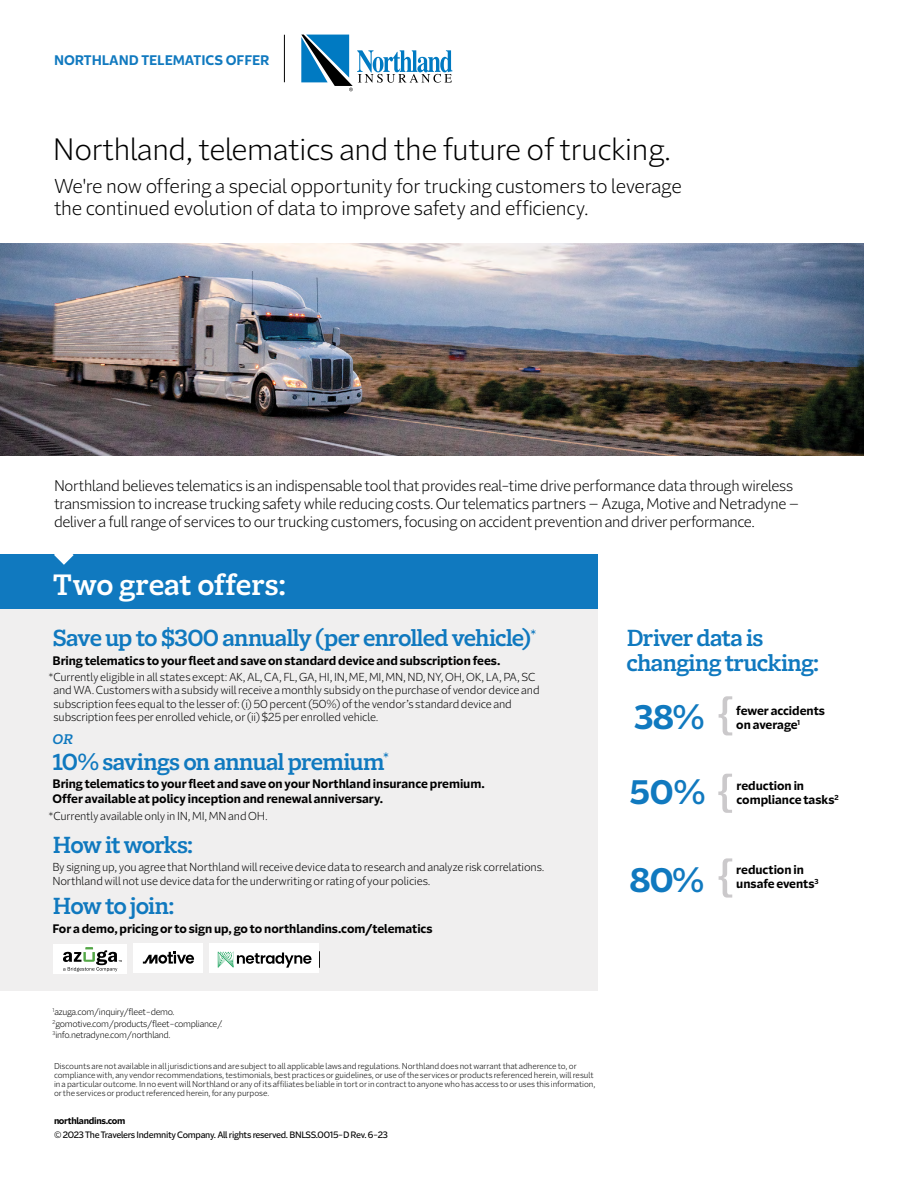
<style>
.page{position:relative;width:918px;height:1188px;background:#fff}
.page>*{position:absolute;margin:0;border:0;box-sizing:border-box;transform-origin:0 0}
.P__Body{font:700 33px "Batterson Sans";color:#1079bf}
.H2__Title{font:300 30px "Batterson Sans";letter-spacing:-.01em;color:#000}
.t1{font:600 28.5px "Batterson Slab";letter-spacing:-.005em;color:#fff}
.H4{font:600 22.5px/25.5px "Batterson Slab";letter-spacing:-.035em;color:#1079bf}
.P__Body__7_8_5{font:600 22.5px "Batterson Slab";letter-spacing:-.045em;color:#1079bf}
.H3_Intro_copy{font:300 19.5px/22.5px "Batterson Sans";letter-spacing:-.015em;color:#000}
.P__Body-2{font:300 15px/18px "Batterson Sans";letter-spacing:-.025em;color:#000}
.H1_Northland_Blue{font:700 13.5px "Batterson Sans";color:#1079bf}
.P__Body__7_8_5-2{font:italic 600 13.5px "Batterson Slab";color:#1079bf}
.H4-2{font:700 12px/14.2px "Batterson Sans";letter-spacing:-.005em;color:#000}
.P__Body-3{font:700 12px/14.2px "Batterson Sans";letter-spacing:-.005em;color:#000}
.P__Body__7_8_5-3{font:300 11.25px/13.5px "Batterson Sans";letter-spacing:-.015em;color:#000}
.H4-3{font:300 11.25px/13.5px "Batterson Sans";letter-spacing:-.01em;color:#000}
.P__Disclaimer{font:300 9px "Batterson Sans";letter-spacing:-.03em;color:#000}
.P__Disclaimer-2{font:9px "Batterson Sans";letter-spacing:-.03em;color:#000}
.P__Disclaimer-3{font:700 9px "Batterson Sans";letter-spacing:-.03em;color:#000}
.P__Body-4{font:300 8.25px/9px "Batterson Sans";letter-spacing:-.005em;color:#000}
</style>
<div class="page">
<img style="left:0;top:243px;width:864px;height:213px">
<svg style="left:301px;top:35px;width:151px;height:56px"></svg>
<hr style="left:284px;top:35px;width:1px;height:47px;background:#000">
<svg style="left:719px;top:696px;width:13px;height:39px"></svg>
<div style="left:0;top:577px;width:597px;height:413px;background:#f0efef"></div>
<div style="left:0;top:554px;width:597px;height:55px;background:#1079bf"></div>
<svg style="left:54px;top:554px;width:20px;height:11px"></svg>
<div style="left:54px;top:945px;width:73px;height:29px;background:#fff"></div>
<svg style="left:63px;top:947px;width:59px;height:25px"></svg>
<div style="left:134px;top:944px;width:69px;height:29px;background:#fff"></div>
<svg style="left:143px;top:952px;width:51px;height:12px"></svg>
<div style="left:210px;top:944px;width:109px;height:29px;background:#fff"></div>
<svg style="left:218px;top:952px;width:94px;height:16px"></svg>
<svg style="left:718px;top:774px;width:14px;height:39px"></svg>
<svg style="left:719px;top:858px;width:13px;height:40px"></svg>
<h1 class="H1_Northland_Blue" style="left:54px;top:52px;width:217px">NORTHLAND TELEMATICS OFFER</h1>
<h2 class="H2__Title" style="left:53px;top:131px;width:620px">Northland, telematics and the future of trucking.</h2>
<h3 class="H3_Intro_copy" style="left:54px;top:175px;width:629px">We're now offering a special opportunity for trucking customers to leverage the continued evolution of data to improve safety and efficiency.</h3>
<p class="P__Body-2" style="left:54px;top:476px;width:747px">Northland believes telematics is an indispensable tool that provides real-time drive performance data through wireless transmission to increase trucking safety while reducing costs. Our telematics partners – Azuga, Motive and Netradyne – deliver a full range of services to our trucking customers, focusing on accident prevention and driver performance.</p>
<h3 class="t1" style="left:52px;top:567px;width:235px">Two great offers:</h3>
<h3 class="H4" style="left:52px;top:625px;width:485px">Save up to $300 annually (per enrolled vehicle)<sup>*</sup></h3>
<h3 class="H4-2" style="left:52px;top:653px;width:449px">Bring telematics to your fleet and save on standard device and subscription fees.</h3>
<p class="P__Body__7_8_5-3" style="left:54px;top:670px;width:488px;text-indent:-5px">*Currently eligible in all states except: AK, AL, CA, FL, GA, HI, IN, ME, MI, MN, ND, NY, OH, OK, LA, PA, SC and WA. Customers with a subsidy will receive a monthly subsidy on the purchase of vendor device and subscription fees equal to the lesser of: (i) 50 percent (50%) of the vendor’s standard device and subscription fees per enrolled vehicle, or (ii) $25 per enrolled vehicle.</p>
<p class="P__Body__7_8_5-2" style="left:52px;top:731px;width:22px">OR</p>
<h3 class="H4" style="left:52px;top:749px;width:338px">10% savings on annual premium<sup>*</sup></h3>
<h3 class="H4-2" style="left:52px;top:777px;width:434px">Bring telematics to your fleet and save on your Northland insurance premium.<br>Offer available at policy inception and renewal anniversary.</h3>
<p class="P__Body__7_8_5-3" style="left:49px;top:809px;width:221px">*Currently available only in IN, MI, MN and OH.</p>
<p class="P__Body__7_8_5" style="left:52px;top:831px;width:142px">How it works:</p>
<h3 class="H4-3" style="left:52px;top:860px;width:494px">By signing up, you agree that Northland will receive device data to research and analyze risk correlations.<br>Northland will not use device data for the underwriting or rating of your policies.</h3>
<h3 class="H4" style="left:52px;top:894px;width:124px">How to join:</h3>
<h3 class="H4-2" style="left:52px;top:922px;width:382px">For a demo, pricing or to sign up, go to northlandins.com/telematics</h3>
<p class="P__Disclaimer" style="left:52px;top:1007px;width:124px"><sup>1</sup>azuga.com/inquiry/fleet-demo.</p>
<p class="P__Disclaimer" style="left:52px;top:1018px;width:171px"><sup>2</sup>gomotive.com/products/fleet-compliance/.</p>
<p class="P__Disclaimer" style="left:52px;top:1029px;width:119px"><sup>3</sup>info.netradyne.com/northland.</p>
<p class="P__Body-4" style="left:54px;top:1061px;width:543px">Discounts are not available in all jurisdictions and are subject to all applicable laws and regulations. Northland does not warrant that adherence to, or compliance with, any vendor recommendations, testimonials, best practices or guidelines, or use of the services or products referenced herein, will result in a particular outcome. In no event will Northland or any of its affiliates be liable in tort or in contract to anyone who has access to or uses this information, or the services or product referenced herein, for any purpose.</p>
<p class="P__Disclaimer-3" style="left:54px;top:1115px;width:73px">northlandins.com</p>
<p class="P__Disclaimer-2" style="left:54px;top:1129px;width:336px">© 2023 The Travelers Indemnity Company. All rights reserved. BNLSS.0015-D Rev. 6-23</p>
<h3 class="H4" style="left:626px;top:625px;width:194px">Driver data is changing trucking:</h3>
<p class="P__Body" style="left:634px;top:696px;width:72px">38%</p>
<p class="P__Body-3" style="left:736px;top:704px;width:90px">fewer accidents on average<sup>1</sup></p>
<h3 class="P__Body" style="left:630px;top:771px;width:78px">50%</h3>
<p class="P__Body-3" style="left:737px;top:779px;width:104px">reduction in compliance tasks<sup>2</sup></p>
<p class="P__Body" style="left:630px;top:859px;width:76px">80%</p>
<p class="P__Body-3" style="left:736px;top:863px;width:84px">reduction in unsafe events<sup>3</sup></p>
</div>
